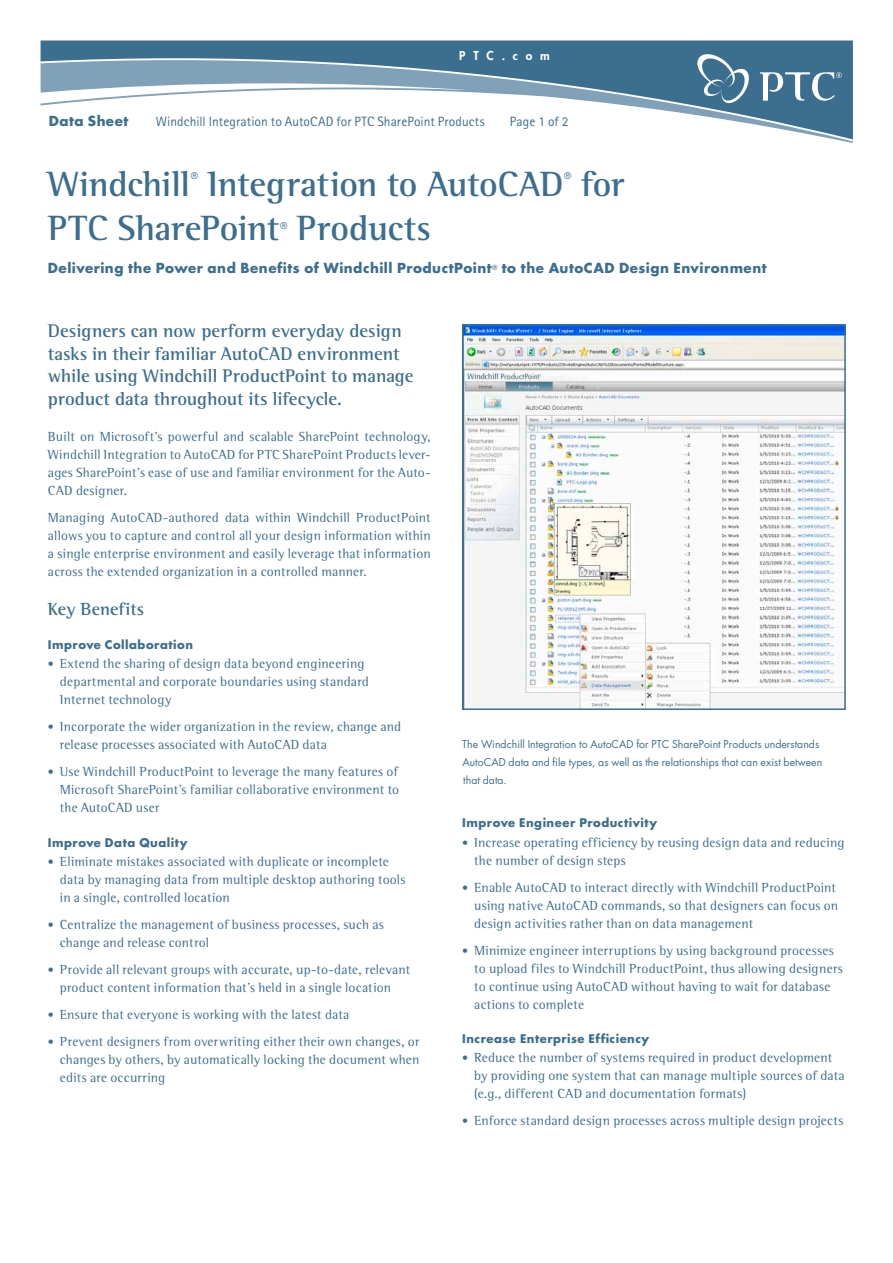
<style>
.page{position:relative;width:893px;height:1263px;background:#fff}
.page>*{position:absolute;margin:0;border:0;box-sizing:border-box;transform-origin:0 0}
.t1{font:700 36px "Rotis Semi Serif Std";letter-spacing:-.01em;color:#3b6e8f}
.t2{font:700 18.75px/22.5px "Rotis Semi Serif Std";letter-spacing:-.005em;color:#3b6e8f}
.t3{font:700 18px "Rotis Semi Serif Std";color:#3b6e8f}
.t4{font:13.5px/18px "Rotis Semi Serif Std";letter-spacing:.015em;color:#3b6e8f}
.t5{font:700 13.5px "Futura Std";letter-spacing:.035em;color:#3b6e8f}
.t6{font:13.5px "Rotis Sans Serif Std";letter-spacing:.005em;color:#3b6e8f}
.t7{font:800 12px "Futura";letter-spacing:.65em;color:#fff}
.t8{font:700 11.7px "Futura Std";letter-spacing:.04em;color:#3b6e8f}
.t9{font:10.5px/18px "Futura Std";letter-spacing:.005em;color:#3b6e8f}
.t10{font:9px "Futura Std";color:#3b6e8f}
.s1{font-size:12px}
</style>
<div class="page">
<svg style="left:41px;top:41px;width:812px;height:98px"></svg>
<svg style="left:697px;top:54px;width:54px;height:49px;background:#618aa4"></svg>
<svg style="left:760px;top:72px;width:82px;height:29px"></svg>
<img style="left:465px;top:327px;width:378px;height:380px">
<div style="left:462px;top:324px;width:384px;height:386px;border:2px solid #3b6e8f"></div>
<p class="t7" style="left:459px;top:48px;width:92px">PTC.com</p>
<p class="t5" style="left:49px;top:112px;width:81px">Data Sheet</p>
<p class="t6" style="left:156px;top:113px;width:330px">Windchill Integration to AutoCAD for PTC SharePoint Products</p>
<p class="t6" style="left:510px;top:113px;width:60px">Page 1 of 2</p>
<h1 class="t1" style="left:48px;top:163px;width:144px">Windchill</h1>
<p class="t10" style="left:191px;top:170px;width:9px">®</p>
<h1 class="t1" style="left:207px;top:163px;width:358px">Integration to AutoCAD</h1>
<p class="t10" style="left:564px;top:170px;width:9px">®</p>
<h1 class="t1" style="left:581px;top:163px;width:45px">for</h1>
<h1 class="t1" style="left:48px;top:206px;width:233px">PTC SharePoint</h1>
<p class="t10" style="left:280px;top:220px;width:9px">®</p>
<h1 class="t1" style="left:297px;top:206px;width:136px">Products</h1>
<p class="t5" style="left:48px;top:259px;width:720px">Delivering the Power and Benefits of Windchill ProductPoint<sup>®</sup> to the AutoCAD Design Environment</p>
<h2 class="t2" style="left:48px;top:320px;width:367px">Designers can now perform everyday design tasks in their familiar AutoCAD environment while using Windchill ProductPoint to manage product data throughout its lifecycle.</h2>
<p class="t4" style="left:48px;top:427px;width:384px;text-align:justify">Built on Microsoft’s powerful and scalable SharePoint technology, Windchill Integration to AutoCAD for PTC SharePoint Products lever&shy;ages SharePoint’s ease of use and familiar environment for the Auto-CAD designer.</p>
<p class="t4" style="left:48px;top:508px;width:384px;text-align:justify">Managing AutoCAD-authored data within Windchill ProductPoint allows you to capture and control all your design information within a single enterprise environment and easily leverage that information across the extended organization in a controlled manner.</p>
<h3 class="t3" style="left:48px;top:598px;width:98px">Key Benefits</h3>
<p class="t8" style="left:48px;top:637px;width:147px">Improve Collaboration</p>
<p class="t4" style="left:60px;top:655px;width:310px;text-indent:-12px"><span class="s1">•</span> Extend the sharing of design data beyond engineering departmental and corporate boundaries using standard<br>Internet technology</p>
<p class="t4" style="left:60px;top:718px;width:343px;text-indent:-12px"><span class="s1">•</span> Incorporate the wider organization in the review, change and release processes associated with AutoCAD data</p>
<p class="t4" style="left:60px;top:763px;width:341px;text-align:justify;text-indent:-12px"><span class="s1">•</span> Use Windchill ProductPoint to leverage the many features of Microsoft SharePoint’s familiar collaborative environment to the AutoCAD user</p>
<p class="t8" style="left:48px;top:834px;width:141px">Improve Data Quality</p>
<p class="t4" style="left:60px;top:852px;width:347px;text-indent:-12px"><span class="s1">•</span> Eliminate mistakes associated with duplicate or incomplete data by managing data from multiple desktop authoring tools in a single, controlled location</p>
<p class="t4" style="left:60px;top:915px;width:325px;text-indent:-12px"><span class="s1">•</span> Centralize the management of business processes, such as change and release control</p>
<p class="t4" style="left:48px;top:960px;width:364px;text-align:center"><span class="s1">•</span> Provide all relevant groups with accurate, up-to-date, relevant product content information that’s held in a single location</p>
<p class="t4" style="left:48px;top:1005px;width:303px"><span class="s1">•</span> Ensure that everyone is working with the latest data</p>
<p class="t4" style="left:60px;top:1032px;width:361px;text-align:justify;text-indent:-12px"><span class="s1">•</span> Prevent designers from overwriting either their own changes, or changes by others, by automatically locking the document when edits are occurring</p>
<p class="t9" style="left:462px;top:735px;width:362px">The Windchill Integration to AutoCAD for PTC SharePoint Products understands<br>AutoCAD data and file types, as well as the relationships that can exist between that data.</p>
<p class="t8" style="left:462px;top:815px;width:196px">Improve Engineer Productivity</p>
<p class="t4" style="left:474px;top:833px;width:372px;text-indent:-12px"><span class="s1">•</span> Increase operating efficiency by reusing design data and reducing the number of design steps</p>
<p class="t4" style="left:474px;top:878px;width:365px;text-indent:-12px"><span class="s1">•</span> Enable AutoCAD to interact directly with Windchill ProductPoint using native AutoCAD commands, so that designers can focus on design activities rather than on data management</p>
<p class="t4" style="left:474px;top:941px;width:370px;text-indent:-12px"><span class="s1">•</span> Minimize engineer interruptions by using background processes to upload files to Windchill ProductPoint, thus allowing designers to continue using AutoCAD without having to wait for database actions to complete</p>
<p class="t8" style="left:462px;top:1030px;width:188px">Increase Enterprise Efficiency</p>
<p class="t4" style="left:474px;top:1048px;width:372px;text-indent:-12px"><span class="s1">•</span> Reduce the number of systems required in product development by providing one system that can manage multiple sources of data (e.g., different CAD and documentation formats)</p>
<p class="t4" style="left:462px;top:1111px;width:383px"><span class="s1">•</span> Enforce standard design processes across multiple design projects</p>
</div>
